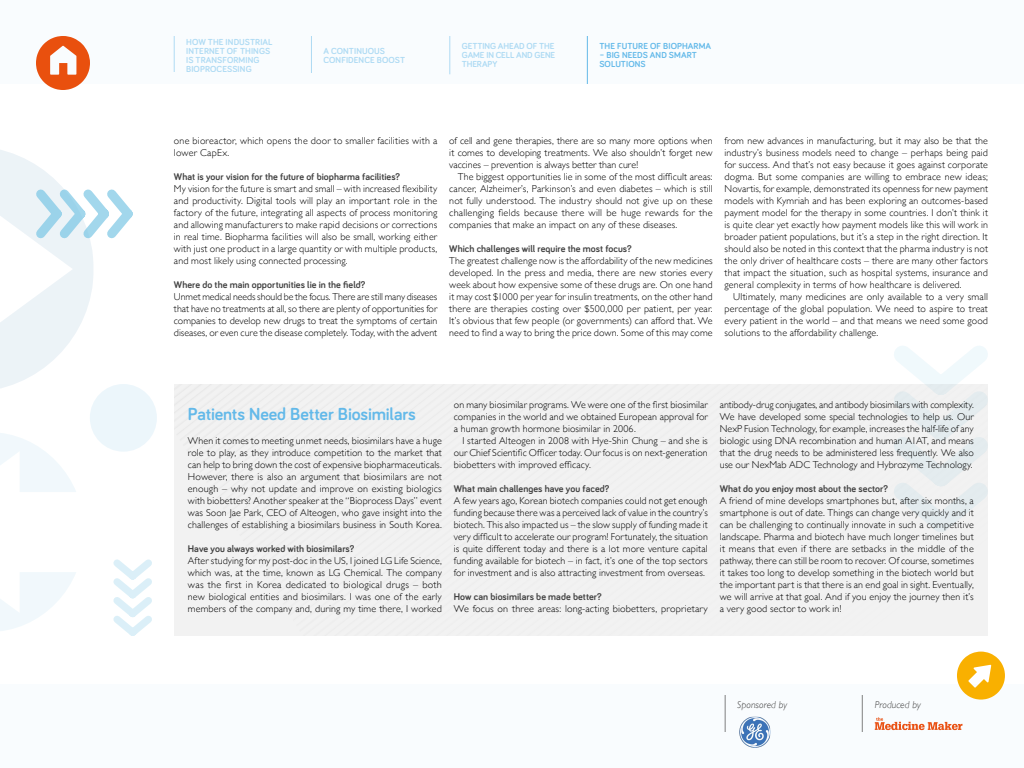
<style>
.page{position:relative;width:1024px;height:768px;background:#fff}
.page>*{position:absolute;margin:0;border:0;box-sizing:border-box;transform-origin:0 0}
.t1{font:700 18px "Bariol";letter-spacing:-.005em;color:#63b9e9}
.t2{font:300 10px/12px "Gill Sans";letter-spacing:.01em;color:#000;text-align:justify}
.t3{font:700 10px "Bariol";letter-spacing:.005em;color:#404040}
.t4{font:italic 300 10px "Gill Sans";letter-spacing:.005em;color:#404040}
.t5{font:700 9px/9px "Bariol";letter-spacing:.005em;color:#63b9e9}
</style>
<div class="page">
<svg style="left:894px;top:346px;width:94px;height:38px"></svg>
<svg style="left:0;top:150px;width:133px;height:242px"></svg>
<svg style="left:0;top:433px;width:76px;height:198px"></svg>
<div style="left:90px;top:384px;width:67px;height:68px;background:#ecf6fb;border-radius:50%"></div>
<svg style="left:113px;top:559px;width:39px;height:77px"></svg>
<div style="left:0;top:684px;width:1024px;height:84px;background:#f9fcfe"></div>
<div style="left:0;top:0;width:1024px;height:84px;background:#f9fcfe"></div>
<hr style="left:174px;top:36px;width:1px;height:36px;background:#63b9e9">
<hr style="left:311px;top:36px;width:1px;height:37px;background:#63b9e9">
<svg style="left:36px;top:36px;width:54px;height:54px"></svg>
<hr style="left:725px;top:695px;width:1px;height:37px;background:#808080">
<hr style="left:449px;top:36px;width:1px;height:38px;background:#63b9e9">
<hr style="left:862px;top:695px;width:1px;height:37px;background:#808080">
<svg style="left:875px;top:718px;width:87px;height:12px"></svg>
<svg style="left:957px;top:652px;width:48px;height:48px"></svg>
<img style="left:739px;top:717px;width:31px;height:31px">
<hr style="left:587px;top:36px;width:1px;height:48px;background:#63b9e9">
<p class="t5" style="left:186px;top:37px;width:88px">HOW THE INDUSTRIAL<br>INTERNET OF THINGS<br>IS TRANSFORMING<br>BIOPROCESSING</p>
<p class="t5" style="left:323px;top:46px;width:83px">A CONTINUOUS<br>CONFIDENCE BOOST</p>
<p class="t5" style="left:462px;top:41px;width:95px;text-align:justify">GETTING AHEAD OF THE GAME IN CELL AND GENE THERAPY</p>
<p class="t5" style="left:599px;top:41px;width:113px">THE FUTURE OF BIOPHARMA</p>
<p class="t5" style="left:599px;top:50px;width:99px">– BIG NEEDS AND SMART<br>SOLUTIONS</p>
<p class="t2" style="left:174px;top:134px;width:265px">one bioreactor, which opens the door to smaller facilities with a lower CapEx.</p>
<p class="t3" style="left:174px;top:170px;width:227px">What is your vision for the future of biopharma facilities?</p>
<p class="t2" style="left:174px;top:182px;width:265px">My vision for the future is smart and small – with increased flexibility and productivity. Digital tools will play an important role in the factory of the future, integrating all aspects of process monitoring and allowing manufacturers to make rapid decisions or corrections in real time. Biopharma facilities will also be small, working either with just one product in a large quantity or with multiple products, and most likely using connected processing.</p>
<p class="t3" style="left:174px;top:278px;width:193px">Where do the main opportunities lie in the field?</p>
<p class="t2" style="left:174px;top:290px;width:265px">Unmet medical needs should be the focus. There are still many diseases that have no treatments at all, so there are plenty of opportunities for companies to develop new drugs to treat the symptoms of certain diseases, or even cure the disease completely. Today, with the advent</p>
<p class="t2" style="left:449px;top:134px;width:265px">of cell and gene therapies, there are so many more options when it comes to developing treatments. We also shouldn’t forget new vaccines – prevention is always better than cure!</p>
<p class="t2" style="left:449px;top:170px;width:265px;text-indent:8px">The biggest opportunities lie in some of the most difficult areas: cancer, Alzheimer’s, Parkinson’s and even diabetes – which is still not fully understood. The industry should not give up on these challenging fields because there will be huge rewards for the companies that make an impact on any of these diseases.</p>
<p class="t3" style="left:449px;top:242px;width:184px">Which challenges will require the most focus?</p>
<p class="t2" style="left:449px;top:254px;width:265px">The greatest challenge now is the affordability of the new medicines developed. In the press and media, there are new stories every week about how expensive some of these drugs are. On one hand it may cost $1000 per year for insulin treatments, on the other hand there are therapies costing over $500,000 per patient, per year.<br>It’s obvious that few people (or governments) can afford that. We need to find a way to bring the price down. Some of this may come</p>
<p class="t2" style="left:725px;top:134px;width:265px">from new advances in manufacturing, but it may also be that the industry’s business models need to change – perhaps being paid for success. And that’s not easy because it goes against corporate dogma. But some companies are willing to embrace new ideas; Novartis, for example, demonstrated its openness for new payment models with Kymriah and has been exploring an outcomes-based payment model for the therapy in some countries. I don’t think it is quite clear yet exactly how payment models like this will work in broader patient populations, but it’s a step in the right direction. It should also be noted in this context that the pharma industry is not the only driver of healthcare costs – there are many other factors that impact the situation, such as hospital systems, insurance and general complexity in terms of how healthcare is delivered.</p>
<p class="t2" style="left:725px;top:290px;width:265px;text-indent:9px">Ultimately, many medicines are only available to a very small percentage of the global population. We need to aspire to treat every patient in the world – and that means we need some good solutions to the affordability challenge.</p>
<h1 class="t1" style="left:188px;top:402px;width:229px">Patients Need Better Biosimilars</h1>
<p class="t2" style="left:188px;top:434px;width:256px">When it comes to meeting unmet needs, biosimilars have a huge role to play, as they introduce competition to the market that can help to bring down the cost of expensive biopharmaceuticals.<br>However, there is also an argument that biosimilars are not enough – why not update and improve on existing biologics with biobetters? Another speaker at the “Bioprocess Days” event was Soon Jae Park, CEO of Alteogen, who gave insight into the challenges of establishing a biosimilars business in South Korea.</p>
<p class="t3" style="left:188px;top:542px;width:168px">Have you always worked with biosimilars?</p>
<p class="t2" style="left:188px;top:554px;width:256px">After studying for my post-doc in the US, I joined LG Life Science, which was, at the time, known as LG Chemical. The company was the first in Korea dedicated to biological drugs – both new biological entities and biosimilars. I was one of the early members of the company and, during my time there, I worked</p>
<p class="t2" style="left:454px;top:398px;width:255px">on many biosimilar programs. We were one of the first biosimilar companies in the world and we obtained European approval for a human growth hormone biosimilar in 2006.</p>
<p class="t2" style="left:454px;top:434px;width:255px;text-indent:8px">I started Alteogen in 2008 with Hye-Shin Chung – and she is our Chief Scientific Officer today. Our focus is on next-generation biobetters with improved efficacy.</p>
<p class="t3" style="left:454px;top:482px;width:157px">What main challenges have you faced?</p>
<p class="t2" style="left:454px;top:494px;width:256px">A few years ago, Korean biotech companies could not get enough funding because there was a perceived lack of value in the country’s biotech. This also impacted us – the slow supply of funding made it very difficult to accelerate our program! Fortunately, the situation is quite different today and there is a lot more venture capital funding available for biotech – in fact, it’s one of the top sectors for investment and is also attracting investment from overseas.</p>
<p class="t3" style="left:454px;top:590px;width:149px">How can biosimilars be made better?</p>
<p class="t2" style="left:454px;top:602px;width:255px">We focus on three areas: long-acting biobetters, proprietary</p>
<p class="t2" style="left:720px;top:398px;width:256px">antibody-drug conjugates, and antibody biosimilars with complexity.<br>We have developed some special technologies to help us. Our NexP Fusion Technology, for example, increases the half-life of any biologic using DNA recombination and human A1AT, and means that the drug needs to be administered less frequently. We also use our NexMab ADC Technology and Hybrozyme Technology.</p>
<p class="t3" style="left:720px;top:482px;width:170px">What do you enjoy most about the sector?</p>
<p class="t2" style="left:720px;top:494px;width:256px">A friend of mine develops smartphones but, after six months, a smartphone is out of date. Things can change very quickly and it can be challenging to continually innovate in such a competitive landscape. Pharma and biotech have much longer timelines but it means that even if there are setbacks in the middle of the pathway, there can still be room to recover. Of course, sometimes it takes too long to develop something in the biotech world but the important part is that there is an end goal in sight. Eventually, we will arrive at that goal. And if you enjoy the journey then it’s a very good sector to work in!</p>
<p class="t4" style="left:737px;top:699px;width:52px">Sponsored by</p>
<p class="t4" style="left:875px;top:699px;width:48px">Produced by</p>
</div>
